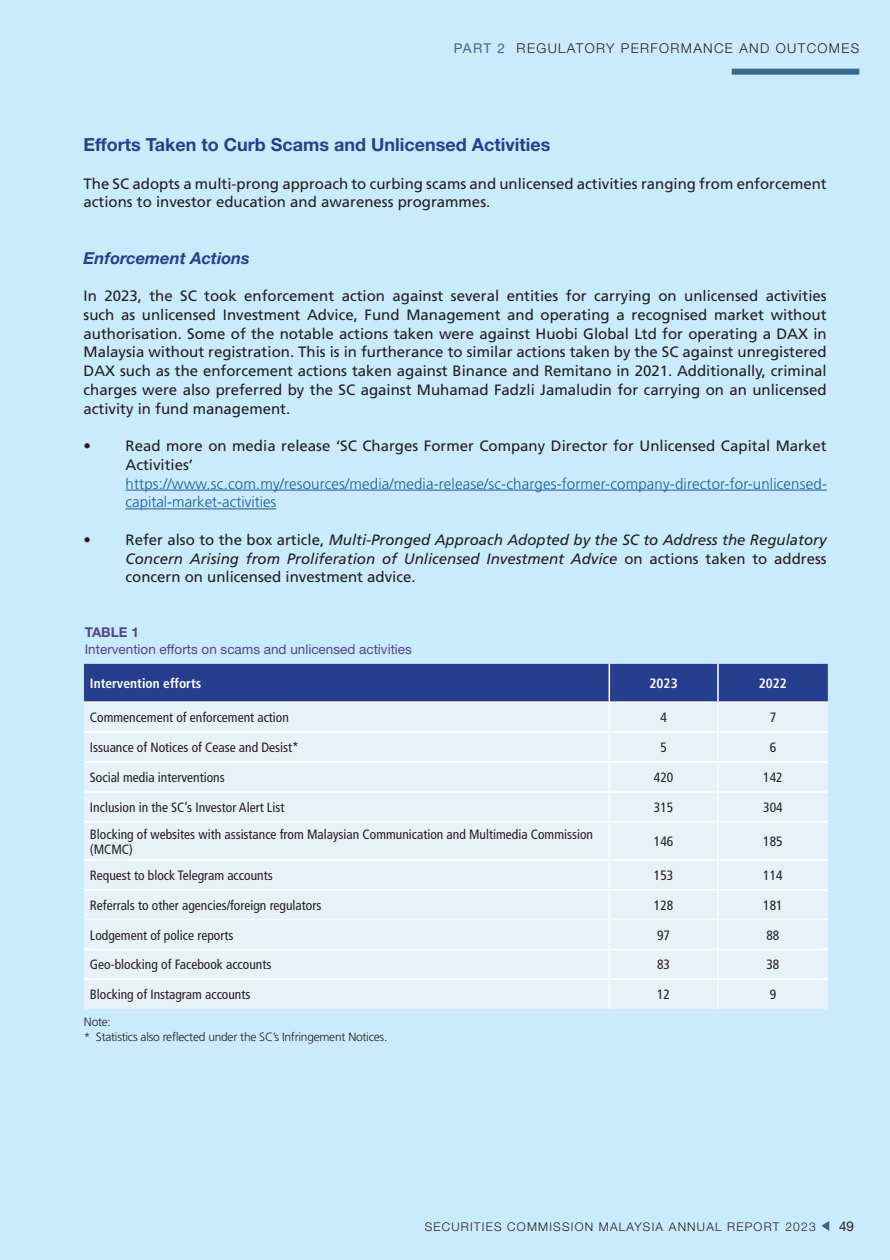
<style>
.page{position:relative;width:890px;height:1260px;background:#caebfb}
.page>*{position:absolute;margin:0;border:0;box-sizing:border-box;transform-origin:0 0}
.t1{font:700 18px "Helvetica Neue LT Std";color:#253f8e}
.t2{font:italic 700 16.5px "Helvetica Neue LT Std";color:#253f8e}
.t3{font:15px/18.8px "Frutiger LT Std";color:#231f20}
.t4{font:italic 15px/18.8px "Frutiger LT Std";color:#231f20;text-align:justify}
.t5{font:300 15px/18.8px "Frutiger LT Std";letter-spacing:.01em;color:#175d9e}
.t6{font:condensed 13.5px/15px "Frutiger LT Std";color:#231f20}
.t7{font:13.5px "Helvetica Neue LT Std";color:#534490}
.t8{font:300 13.5px "Helvetica Neue LT Std";letter-spacing:.1em;color:#231f20}
.t9{font:700 condensed 13.5px "Frutiger LT Std";color:#fff}
.t10{font:700 13.5px "Helvetica Neue LT Std";color:#534490}
.t11{font:13.5px "Helvetica Neue LT Std";color:#231f20}
.t12{font:300 12px "Frutiger LT Std";letter-spacing:-.02em;color:#231f20}
.t13{font:300 12px "Helvetica Neue LT Std";letter-spacing:.1em;color:#231f20}
.s1{font-weight:400;color:#3a6694}
.s2{font-style:normal}
</style>
<div class="page">
<svg style="left:821px;top:1221px;width:8px;height:10px"></svg>
<div style="left:732px;top:69px;width:127px;height:6px;background:#3a6694"></div>
<hr style="left:126px;top:490px;width:701px;height:1px;background:#175d9e">
<hr style="left:126px;top:508px;width:150px;height:1px;background:#175d9e">
<div style="left:84px;top:823px;width:744px;height:186px;background:#e6f1f8"></div>
<svg style="left:84px;top:664px;width:744px;height:157px;background:#b9c7df"></svg>
<hr style="left:718px;top:791px;width:110px;height:2px;background:#fff">
<hr style="left:717px;top:793px;width:2px;height:28px;background:#fff">
<hr style="left:84px;top:821px;width:525px;height:2px;background:#fff">
<hr style="left:609px;top:821px;width:109px;height:2px;background:#fff">
<hr style="left:609px;top:823px;width:1px;height:36px;background:#fff">
<hr style="left:718px;top:821px;width:110px;height:2px;background:#fff">
<hr style="left:717px;top:823px;width:2px;height:36px;background:#fff">
<hr style="left:84px;top:859px;width:525px;height:2px;background:#fff">
<hr style="left:609px;top:859px;width:109px;height:2px;background:#fff">
<hr style="left:718px;top:859px;width:110px;height:2px;background:#fff">
<hr style="left:717px;top:861px;width:2px;height:28px;background:#fff">
<hr style="left:84px;top:889px;width:525px;height:1px;background:#fff">
<hr style="left:609px;top:889px;width:109px;height:1px;background:#fff">
<hr style="left:718px;top:889px;width:110px;height:1px;background:#fff">
<hr style="left:717px;top:890px;width:2px;height:29px;background:#fff">
<hr style="left:84px;top:919px;width:525px;height:1px;background:#fff">
<hr style="left:609px;top:919px;width:109px;height:1px;background:#fff">
<hr style="left:718px;top:919px;width:110px;height:1px;background:#fff">
<hr style="left:717px;top:920px;width:2px;height:29px;background:#fff">
<hr style="left:84px;top:949px;width:525px;height:1px;background:#fff">
<hr style="left:609px;top:949px;width:109px;height:1px;background:#fff">
<hr style="left:718px;top:949px;width:110px;height:1px;background:#fff">
<hr style="left:717px;top:950px;width:2px;height:28px;background:#fff">
<hr style="left:84px;top:978px;width:525px;height:2px;background:#fff">
<hr style="left:609px;top:978px;width:109px;height:2px;background:#fff">
<svg style="left:609px;top:861px;width:1px;height:148px"></svg>
<hr style="left:718px;top:978px;width:110px;height:2px;background:#fff">
<hr style="left:717px;top:980px;width:2px;height:29px;background:#fff">
<p class="t8" style="left:454px;top:40px;width:407px"><span class="s1">PART 2</span> REGULATORY PERFORMANCE AND OUTCOMES</p>
<p class="t1" style="left:84px;top:134px;width:468px">Efforts Taken to Curb Scams and Unlicensed Activities</p>
<p class="t3" style="left:84px;top:174px;width:745px">The SC adopts a multi-prong approach to curbing scams and unlicensed activities ranging from enforcement actions to investor education and awareness programmes.</p>
<p class="t2" style="left:84px;top:247px;width:168px">Enforcement Actions</p>
<p class="t3" style="left:84px;top:287px;width:745px;text-align:justify">In 2023, the SC took enforcement action against several entities for carrying on unlicensed activities such as unlicensed Investment Advice, Fund Management and operating a recognised market without authorisation. Some of the notable actions taken were against Huobi Global Ltd for operating a DAX in Malaysia without registration. This is in furtherance to similar actions taken by the SC against unregistered DAX such as the enforcement actions taken against Binance and Remitano in 2021. Additionally, criminal charges were also preferred by the SC against Muhamad Fadzli Jamaludin for carrying on an unlicensed activity in fund management.</p>
<p class="t3" style="left:126px;top:437px;width:703px;text-indent:-42px">• Read more on media release ‘SC Charges Former Company Director for Unlicensed Capital Market<br>Activities’</p>
<p class="t5" style="left:126px;top:474px;width:703px">https://www.sc.com.my/resources/media/media-release/sc-charges-former-company-director-for-unlicensed&shy;capital-market-activities</p>
<p class="t4" style="left:126px;top:530px;width:703px;text-indent:-42px"><span class="s2">• Refer also to the box article,</span> Multi-Pronged Approach Adopted by the SC to Address the Regulatory Concern Arising from Proliferation of Unlicensed Investment Advice <span class="s2">on actions taken to address concern on unlicensed investment advice.</span></p>
<p class="t10" style="left:85px;top:624px;width:56px">TABLE 1</p>
<p class="t7" style="left:85px;top:641px;width:329px">Intervention efforts on scams and unlicensed activities</p>
<p class="t9" style="left:90px;top:675px;width:113px">Intervention efforts</p>
<p class="t9" style="left:650px;top:675px;width:30px">2023</p>
<p class="t9" style="left:759px;top:675px;width:30px">2022</p>
<p class="t6" style="left:90px;top:710px;width:200px">Commencement of enforcement action</p>
<p class="t6" style="left:660px;top:710px;width:8px">4</p>
<p class="t6" style="left:770px;top:710px;width:8px">7</p>
<p class="t6" style="left:90px;top:740px;width:210px">Issuance of Notices of Cease and Desist*</p>
<p class="t6" style="left:660px;top:740px;width:8px">5</p>
<p class="t6" style="left:770px;top:740px;width:8px">6</p>
<p class="t6" style="left:90px;top:770px;width:136px">Social media interventions</p>
<p class="t6" style="left:654px;top:770px;width:21px">420</p>
<p class="t6" style="left:763px;top:770px;width:21px">142</p>
<p class="t6" style="left:90px;top:800px;width:196px">Inclusion in the SC’s Investor Alert List</p>
<p class="t6" style="left:654px;top:800px;width:21px">315</p>
<p class="t6" style="left:763px;top:800px;width:21px">304</p>
<p class="t6" style="left:90px;top:826px;width:505px">Blocking of websites with assistance from Malaysian Communication and Multimedia Commission (MCMC)</p>
<p class="t6" style="left:654px;top:834px;width:21px">146</p>
<p class="t6" style="left:763px;top:834px;width:21px">185</p>
<p class="t6" style="left:90px;top:868px;width:184px">Request to block Telegram accounts</p>
<p class="t6" style="left:654px;top:868px;width:21px">153</p>
<p class="t6" style="left:763px;top:868px;width:21px">114</p>
<p class="t6" style="left:90px;top:898px;width:233px">Referrals to other agencies/foreign regulators</p>
<p class="t6" style="left:654px;top:898px;width:21px">128</p>
<p class="t6" style="left:763px;top:898px;width:21px">181</p>
<p class="t6" style="left:90px;top:927px;width:145px">Lodgement of police reports</p>
<p class="t6" style="left:657px;top:927px;width:14px">97</p>
<p class="t6" style="left:766px;top:927px;width:14px">88</p>
<p class="t6" style="left:90px;top:957px;width:183px">Geo-blocking of Facebook accounts</p>
<p class="t6" style="left:657px;top:957px;width:14px">83</p>
<p class="t6" style="left:766px;top:957px;width:14px">38</p>
<p class="t6" style="left:90px;top:987px;width:162px">Blocking of Instagram accounts</p>
<p class="t6" style="left:657px;top:987px;width:14px">12</p>
<p class="t6" style="left:770px;top:987px;width:8px">9</p>
<p class="t12" style="left:84px;top:1015px;width:29px">Note:</p>
<p class="t12" style="left:84px;top:1030px;width:305px">* Statistics also reflected under the SC’s Infringement Notices.</p>
<p class="t13" style="left:425px;top:1219px;width:392px">SECURITIES COMMISSION MALAYSIA ANNUAL REPORT 2023</p>
<p class="t11" style="left:839px;top:1218px;width:17px">49</p>
</div>
